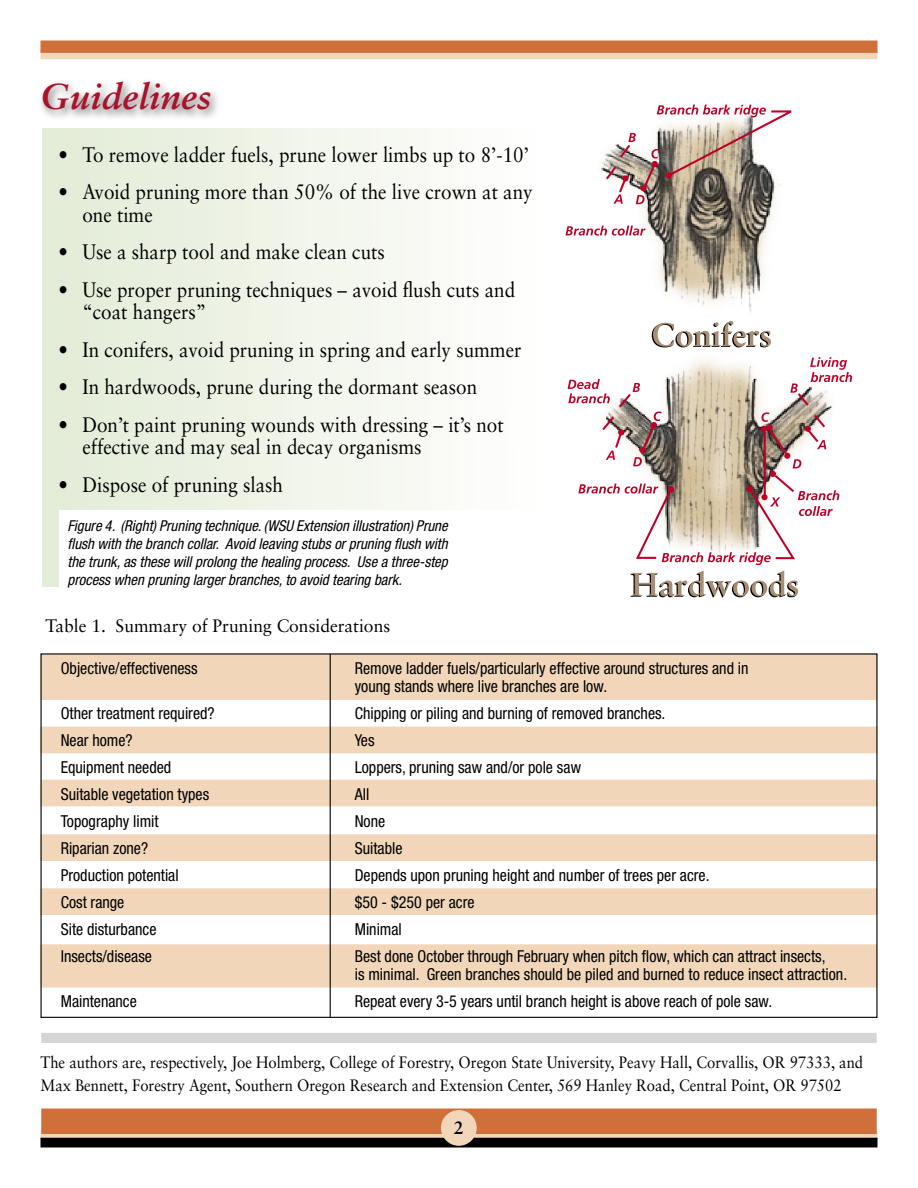
<style>
.page{position:relative;width:918px;height:1188px;background:#fff}
.page>*{position:absolute;margin:0;border:0;box-sizing:border-box;transform-origin:0 0}
.t1{font:36px "Sabon Bold Italic Os F";color:#a9122a}
.t2{font:21px/22.5px "Sabon";color:#000;scale:.9 1}
.t3{font:18px "Sabon";color:#000}
.t4{font:700 18px "Sabon";color:#000}
.t5{font:condensed 16.5px/18px "Helvetica Neue";color:#000}
.t6{font:16.5px/22.5px "Sabon";color:#000;scale:.9 1}
.t7{font:italic condensed 15px/18px "Helvetica Neue";color:#000;text-align:justify}
</style>
<div class="page">
<div style="left:40px;top:944px;width:838px;height:44px;background:#f1d6ba"></div>
<div style="left:40px;top:888px;width:838px;height:27px;background:#f1d6ba"></div>
<div style="left:40px;top:834px;width:838px;height:27px;background:#f1d6ba"></div>
<div style="left:40px;top:780px;width:838px;height:26px;background:#f1d6ba"></div>
<div style="left:40px;top:727px;width:838px;height:26px;background:#f1d6ba"></div>
<div style="left:55px;top:128px;width:494px;height:381px;background:linear-gradient(to right,#e3ecd7,#fffefe)"></div>
<svg style="left:40px;top:1131px;width:838px;height:7px;background:#e1c8ae"></svg>
<div style="left:41px;top:1109px;width:836px;height:25px;background:#cf703b"></div>
<div style="left:40px;top:1138px;width:838px;height:9px;background:#000"></div>
<div style="left:441px;top:1110px;width:36px;height:36px;background:#f1d6ba;border-radius:50%"></div>
<div style="left:40px;top:49px;width:838px;height:10px;background:#f1d6ba"></div>
<div style="left:40px;top:40px;width:838px;height:13px;background:#cf703b"></div>
<div style="left:41px;top:1033px;width:836px;height:10px;background:#d6d6d6"></div>
<div style="left:40px;top:654px;width:838px;height:46px;background:#f1d6ba"></div>
<hr style="left:330px;top:654px;width:1px;height:363px;background:#000">
<div style="left:36px;top:76px;width:187px;height:46px;background:#000;opacity:.6"></div>
<svg style="left:658px;top:105px;width:108px;height:4px"></svg>
<svg style="left:566px;top:226px;width:34px;height:10px"></svg>
<svg style="left:568px;top:379px;width:32px;height:24px"></svg>
<svg style="left:827px;top:357px;width:25px;height:25px"></svg>
<svg style="left:827px;top:490px;width:12px;height:10px"></svg>
<svg style="left:827px;top:509px;width:6px;height:7px"></svg>
<svg style="left:578px;top:484px;width:22px;height:10px"></svg>
<svg style="left:662px;top:560px;width:108px;height:5px"></svg>
<svg style="left:631px;top:571px;width:167px;height:26px"></svg>
<svg style="left:600px;top:109px;width:227px;height:451px"></svg>
<svg style="left:805px;top:426px;width:6px;height:6px"></svg>
<svg style="left:761px;top:412px;width:12px;height:20px"></svg>
<svg style="left:784px;top:453px;width:17px;height:15px"></svg>
<svg style="left:770px;top:471px;width:6px;height:6px"></svg>
<div style="left:761px;top:494px;width:7px;height:6px;background:#be0027;border-radius:50%"></div>
<svg style="left:746px;top:486px;width:6px;height:6px"></svg>
<svg style="left:668px;top:486px;width:6px;height:6px"></svg>
<svg style="left:633px;top:447px;width:13px;height:19px"></svg>
<svg style="left:651px;top:412px;width:11px;height:16px"></svg>
<svg style="left:618px;top:429px;width:6px;height:6px"></svg>
<svg style="left:651px;top:149px;width:8px;height:18px"></svg>
<div style="left:666px;top:172px;width:6px;height:7px;background:#be0027;border-radius:50%"></div>
<svg style="left:636px;top:185px;width:11px;height:19px"></svg>
<svg style="left:622px;top:175px;width:7px;height:7px"></svg>
<div style="left:42px;top:128px;width:16px;height:459px;background:#e3ecd7"></div>
<p class="t1" style="left:40px;top:75px;width:172px">Guidelines</p>
<p class="t2" style="left:58px;top:143px;width:524px">• To remove ladder fuels, prune lower limbs up to 8’-10’</p>
<p class="t2" style="left:82px;top:181px;width:502px;text-indent:-24px">• Avoid pruning more than 50% of the live crown at any one time</p>
<p class="t2" style="left:58px;top:241px;width:364px">• Use a sharp tool and make clean cuts</p>
<p class="t2" style="left:82px;top:278px;width:482px;text-indent:-24px">• Use proper pruning techniques – avoid flush cuts and “coat hangers”</p>
<p class="t2" style="left:58px;top:338px;width:516px">• In conifers, avoid pruning in spring and early summer</p>
<p class="t2" style="left:58px;top:376px;width:467px">• In hardwoods, prune during the dormant season</p>
<p class="t2" style="left:58px;top:413px;width:496px">• Don’t paint pruning wounds with dressing – it’s not</p>
<p class="t2" style="left:82px;top:436px;width:378px">effective and may seal in decay organisms</p>
<p class="t2" style="left:58px;top:473px;width:251px">• Dispose of pruning slash</p>
<p class="t7" style="left:67px;top:516px;width:382px">Figure 4. (Right) Pruning technique. (WSU Extension illustration) Prune flush with the branch collar. Avoid leaving stubs or pruning flush with the trunk, as these will prolong the healing process. Use a three-step process when pruning larger branches, to avoid tearing bark.</p>
<p class="t3" style="left:45px;top:615px;width:346px">Table 1. Summary of Pruning Considerations</p>
<p class="t5" style="left:61px;top:659px;width:138px">Objective/effectiveness</p>
<p class="t5" style="left:355px;top:659px;width:395px">Remove ladder fuels/particularly effective around structures and in young stands where live branches are low.</p>
<p class="t5" style="left:61px;top:704px;width:155px">Other treatment required?</p>
<p class="t5" style="left:355px;top:704px;width:312px">Chipping or piling and burning of removed branches.</p>
<p class="t5" style="left:61px;top:731px;width:73px">Near home?</p>
<p class="t5" style="left:355px;top:731px;width:21px">Yes</p>
<p class="t5" style="left:61px;top:758px;width:112px">Equipment needed</p>
<p class="t5" style="left:355px;top:758px;width:228px">Loppers, pruning saw and/or pole saw</p>
<p class="t5" style="left:61px;top:785px;width:150px">Suitable vegetation types</p>
<p class="t5" style="left:355px;top:785px;width:16px">All</p>
<p class="t5" style="left:61px;top:812px;width:99px">Topography limit</p>
<p class="t5" style="left:355px;top:812px;width:32px">None</p>
<p class="t5" style="left:61px;top:839px;width:89px">Riparian zone?</p>
<p class="t5" style="left:355px;top:839px;width:49px">Suitable</p>
<p class="t5" style="left:61px;top:866px;width:119px">Production potential</p>
<p class="t5" style="left:355px;top:866px;width:356px">Depends upon pruning height and number of trees per acre.</p>
<p class="t5" style="left:61px;top:893px;width:65px">Cost range</p>
<p class="t5" style="left:355px;top:893px;width:121px">$50 - $250 per acre</p>
<p class="t5" style="left:61px;top:920px;width:97px">Site disturbance</p>
<p class="t5" style="left:355px;top:920px;width:49px">Minimal</p>
<p class="t5" style="left:61px;top:947px;width:93px">Insects/disease</p>
<p class="t5" style="left:355px;top:947px;width:494px">Best done October through February when pitch flow, which can attract insects,<br>is minimal. Green branches should be piled and burned to reduce insect attraction.</p>
<p class="t5" style="left:61px;top:992px;width:78px">Maintenance</p>
<p class="t5" style="left:355px;top:992px;width:419px">Repeat every 3-5 years until branch height is above reach of pole saw.</p>
<p class="t6" style="left:40px;top:1051px;width:916px">The authors are, respectively, Joe Holmberg, College of Forestry, Oregon State University, Peavy Hall, Corvallis, OR 97333, and<br>Max Bennett, Forestry Agent, Southern Oregon Research and Extension Center, 569 Hanley Road, Central Point, OR 97502</p>
<p class="t4" style="left:454px;top:1117px;width:12px">2</p>
</div>
